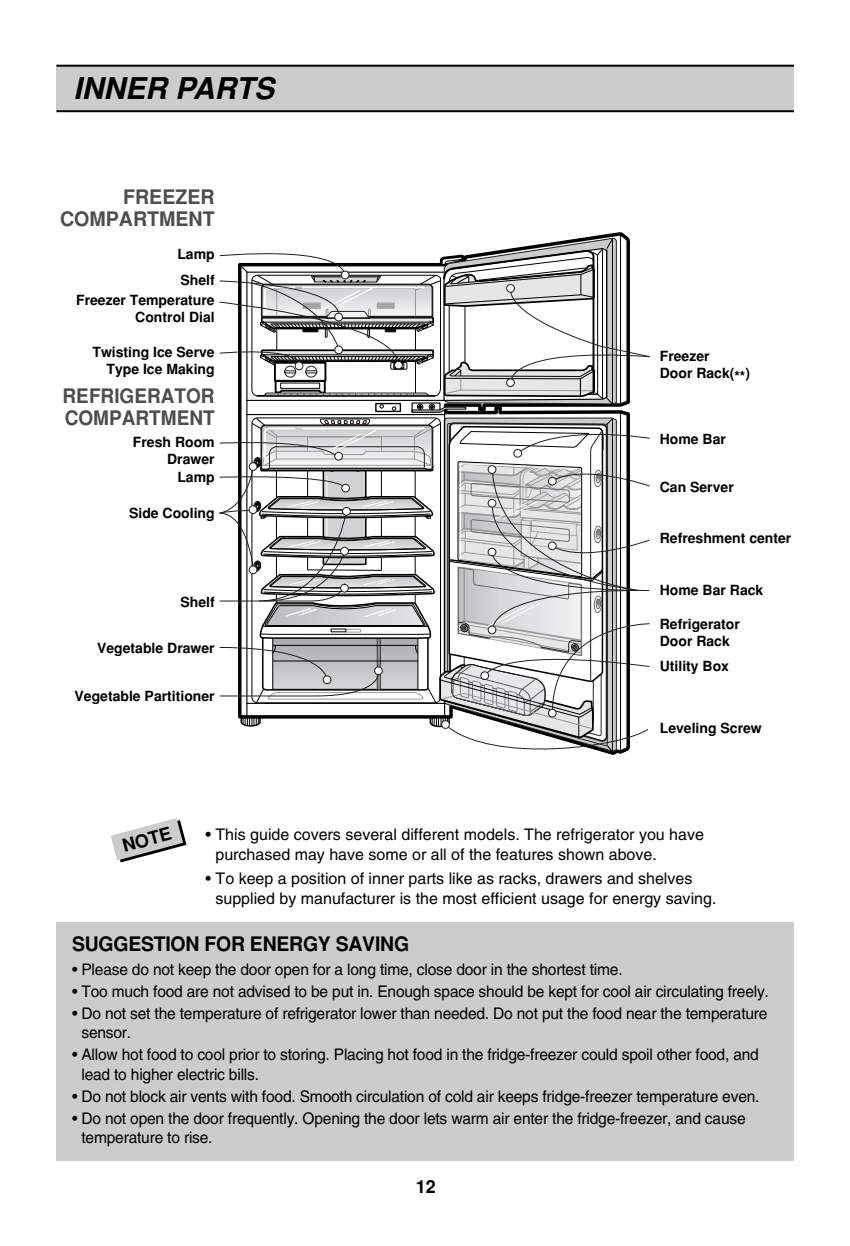
<style>
.page{position:relative;width:850px;height:1246px;background:#fff}
.page>*{position:absolute;margin:0;border:0;box-sizing:border-box;transform-origin:0 0}
.t1{font:italic 700 30px "Helvetica";color:#000}
.t2{font:700 20px "Helvetica";letter-spacing:-.01em;color:#000}
.t3{font:700 20px/22px "Helvetica";color:#4d4d4d;scale:.95 1}
.t4{font:700 20px/22px "Helvetica";color:#4d4d4d;text-align:right}
.t5{font:700 18px "Helvetica";color:#000}
.t6{font:16px/19.2px "Helvetica";letter-spacing:-.01em;color:#000}
.t7{font:700 14px/16.8px "Helvetica";color:#000;text-align:right}
</style>
<div class="page">
<hr style="left:620px;top:235px;width:1px;height:170px;background:#000">
<svg style="left:219px;top:238px;width:431px;height:517px"></svg>
<div style="left:374px;top:667px;width:8px;height:7px;background:#fff;border-radius:50%"></div>
<div style="left:374px;top:666px;width:9px;height:9px;border:1px solid #231f20;border-radius:50%"></div>
<div style="left:56px;top:66px;width:737px;height:45px;background:#ccc"></div>
<hr style="left:56px;top:65px;width:737px;height:2px;background:#000">
<hr style="left:56px;top:110px;width:737px;height:2px;background:#000">
<svg style="left:111px;top:818px;width:75px;height:44px"></svg>
<div style="left:56px;top:922px;width:737px;height:238px;background:#ccc"></div>
<h1 class="t1" style="left:73px;top:77px;width:202px">INNER PARTS</h1>
<p class="t4" style="left:60px;top:188px;width:156px">FREEZER<br>COMPARTMENT</p>
<p class="t7" style="left:177px;top:246px;width:39px">Lamp</p>
<p class="t7" style="left:76px;top:271px;width:140px;line-height:20.2px">Shelf<br>Freezer Temperature</p>
<p class="t7" style="left:135px;top:310px;width:81px">Control Dial</p>
<p class="t7" style="left:92px;top:345px;width:124px">Twisting Ice Serve<br>Type Ice Making</p>
<p class="t3" style="left:63px;top:386px;width:161px">REFRIGERATOR<br>COMPARTMENT</p>
<p class="t7" style="left:133px;top:435px;width:83px">Fresh Room<br>Drawer</p>
<p class="t7" style="left:177px;top:470px;width:39px">Lamp</p>
<p class="t7" style="left:129px;top:506px;width:87px">Side Cooling</p>
<p class="t7" style="left:180px;top:595px;width:36px">Shelf</p>
<p class="t7" style="left:97px;top:641px;width:119px">Vegetable Drawer</p>
<p class="t7" style="left:75px;top:688px;width:142px">Vegetable Partitioner</p>
<p class="t7" style="left:659px;top:349px;width:92px;text-align:left">Freezer<br>Door Rack(**)</p>
<p class="t7" style="left:659px;top:431px;width:68px">Home Bar</p>
<p class="t7" style="left:659px;top:480px;width:75px">Can Server</p>
<p class="t7" style="left:659px;top:531px;width:133px">Refreshment center</p>
<p class="t7" style="left:659px;top:583px;width:105px">Home Bar Rack</p>
<p class="t7" style="left:659px;top:617px;width:82px;text-align:left">Refrigerator<br>Door Rack</p>
<p class="t7" style="left:659px;top:659px;width:71px">Utility Box</p>
<p class="t7" style="left:659px;top:721px;width:103px">Leveling Screw</p>
<p class="t5" style="left:121px;top:839px;width:51px;rotate:-15deg">NOTE</p>
<p class="t6" style="left:215px;top:826px;width:490px;text-indent:-10px">• This guide covers several different models. The refrigerator you have purchased may have some or all of the features shown above.</p>
<p class="t6" style="left:215px;top:870px;width:502px;text-indent:-10px">• To keep a position of inner parts like as racks, drawers and shelves supplied by manufacturer is the most efficient usage for energy saving.</p>
<p class="t2" style="left:72px;top:936px;width:338px">SUGGESTION FOR ENERGY SAVING</p>
<p class="t6" style="left:72px;top:961px;width:552px">• Please do not keep the door open for a long time, close door in the shortest time.</p>
<p class="t6" style="left:72px;top:983px;width:698px">• Too much food are not advised to be put in. Enough space should be kept for cool air circulating freely.</p>
<p class="t6" style="left:81px;top:1005px;width:687px;text-indent:-9px">• Do not set the temperature of refrigerator lower than needed. Do not put the food near the temperature sensor.</p>
<p class="t6" style="left:81px;top:1046px;width:678px;text-indent:-9px">• Allow hot food to cool prior to storing. Placing hot food in the fridge-freezer could spoil other food, and lead to higher electric bills.</p>
<p class="t6" style="left:72px;top:1087px;width:688px">• Do not block air vents with food. Smooth circulation of cold air keeps fridge-freezer temperature even.</p>
<p class="t6" style="left:81px;top:1109px;width:665px;text-indent:-9px">• Do not open the door frequently. Opening the door lets warm air enter the fridge-freezer, and cause temperature to rise.</p>
<p class="t5" style="left:415px;top:1179px;width:22px">12</p>
</div>
